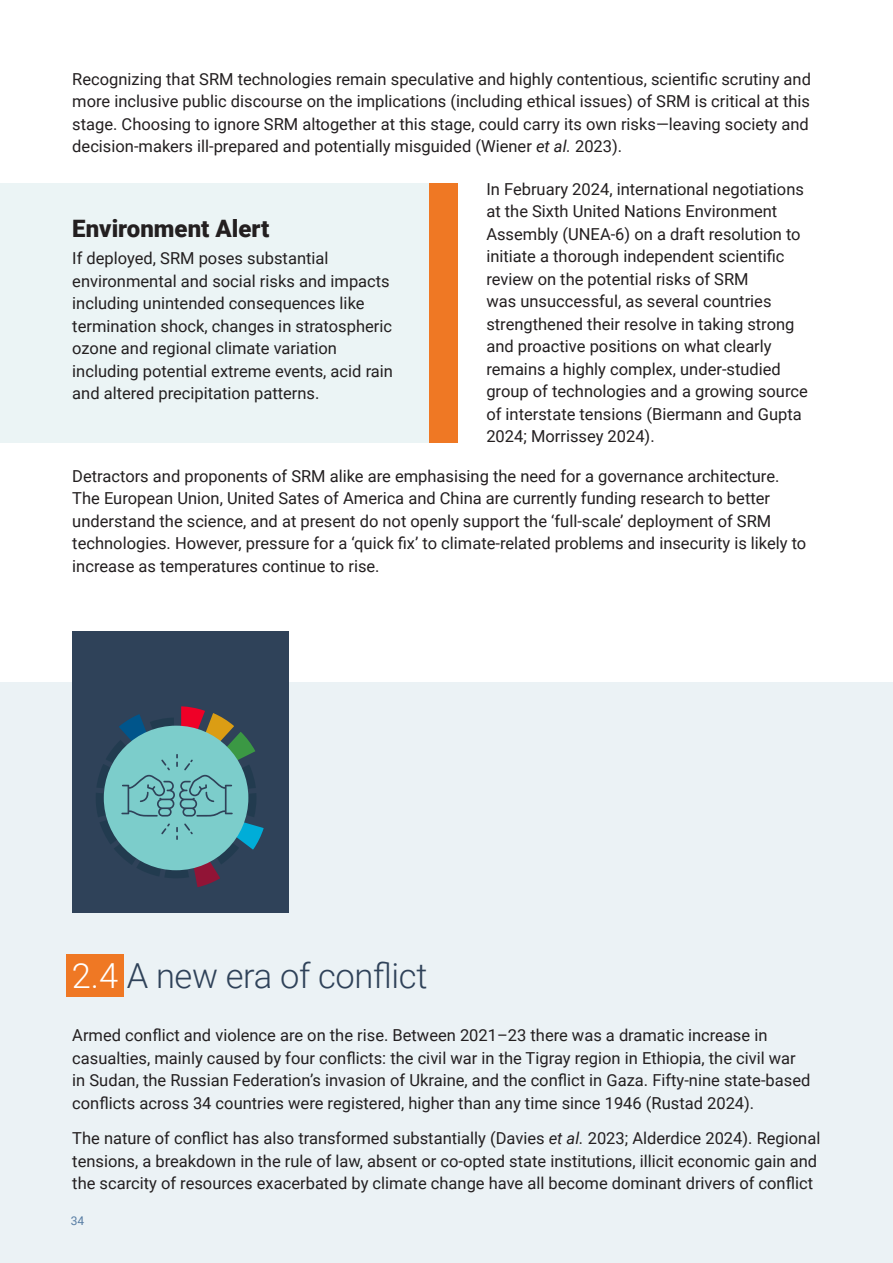
<style>
.page{position:relative;width:893px;height:1263px;background:#fff}
.page>*{position:absolute;margin:0;border:0;box-sizing:border-box;transform-origin:0 0}
.t1{font:300 34.5px "Roboto";letter-spacing:-.01em;color:#2f4259}
.t2{font:900 24px "Roboto";color:#231f20}
.t3{font:16.5px/22.5px "Roboto";color:#231f20}
.t4{font:12px "Roboto";color:#567ca3}
.s1{font-style:italic}
.s2{color:#fff}
</style>
<div class="page">
<div style="left:0;top:683px;width:893px;height:580px;background:#ebf2f5"></div>
<div style="left:0;top:183px;width:457px;height:259px;background:#ebf4f5"></div>
<div style="left:429px;top:183px;width:28px;height:259px;background:#ef7824"></div>
<div style="left:72px;top:631px;width:217px;height:282px;background:#2f4259"></div>
<svg style="left:96px;top:706px;width:168px;height:181px"></svg>
<div style="left:66px;top:954px;width:57px;height:42px;background:#ef7824"></div>
<p class="t3" style="left:72px;top:67px;width:740px">Recognizing that SRM technologies remain speculative and highly contentious, scientific scrutiny and more inclusive public discourse on the implications (including ethical issues) of SRM is critical at this stage. Choosing to ignore SRM altogether at this stage, could carry its own risks—leaving society and decision-makers ill-prepared and potentially misguided (Wiener <span class="s1">et al.</span> 2023).</p>
<p class="t3" style="left:486px;top:177px;width:323px">In February 2024, international negotiations at the Sixth United Nations Environment Assembly (UNEA-6) on a draft resolution to initiate a thorough independent scientific review on the potential risks of SRM<br>was unsuccessful, as several countries strengthened their resolve in taking strong and proactive positions on what clearly remains a highly complex, under-studied group of technologies and a growing source of interstate tensions (Biermann and Gupta 2024; Morrissey 2024).</p>
<p class="t3" style="left:72px;top:464px;width:736px">Detractors and proponents of SRM alike are emphasising the need for a governance architecture.<br>The European Union, United Sates of America and China are currently funding research to better understand the science, and at present do not openly support the ‘full-scale’ deployment of SRM technologies. However, pressure for a ‘quick fix’ to climate-related problems and insecurity is likely to increase as temperatures continue to rise.</p>
<p class="t2" style="left:72px;top:212px;width:199px">Environment Alert</p>
<p class="t3" style="left:72px;top:246px;width:322px">If deployed, SRM poses substantial environmental and social risks and impacts including unintended consequences like termination shock, changes in stratospheric ozone and regional climate variation including potential extreme events, acid rain and altered precipitation patterns.</p>
<p class="t1" style="left:72px;top:951px;width:357px"><span class="s2">2.4</span> A new era of conflict</p>
<p class="t3" style="left:72px;top:1023px;width:740px">Armed conflict and violence are on the rise. Between 2021–23 there was a dramatic increase in casualties, mainly caused by four conflicts: the civil war in the Tigray region in Ethiopia, the civil war in Sudan, the Russian Federation’s invasion of Ukraine, and the conflict in Gaza. Fifty-nine state-based conflicts across 34 countries were registered, higher than any time since 1946 (Rustad 2024).</p>
<p class="t3" style="left:72px;top:1126px;width:750px">The nature of conflict has also transformed substantially (Davies <span class="s1">et al.</span> 2023; Alderdice 2024). Regional tensions, a breakdown in the rule of law, absent or co-opted state institutions, illicit economic gain and the scarcity of resources exacerbated by climate change have all become dominant drivers of conflict</p>
<p class="t4" style="left:71px;top:1212px;width:15px">34</p>
</div>
